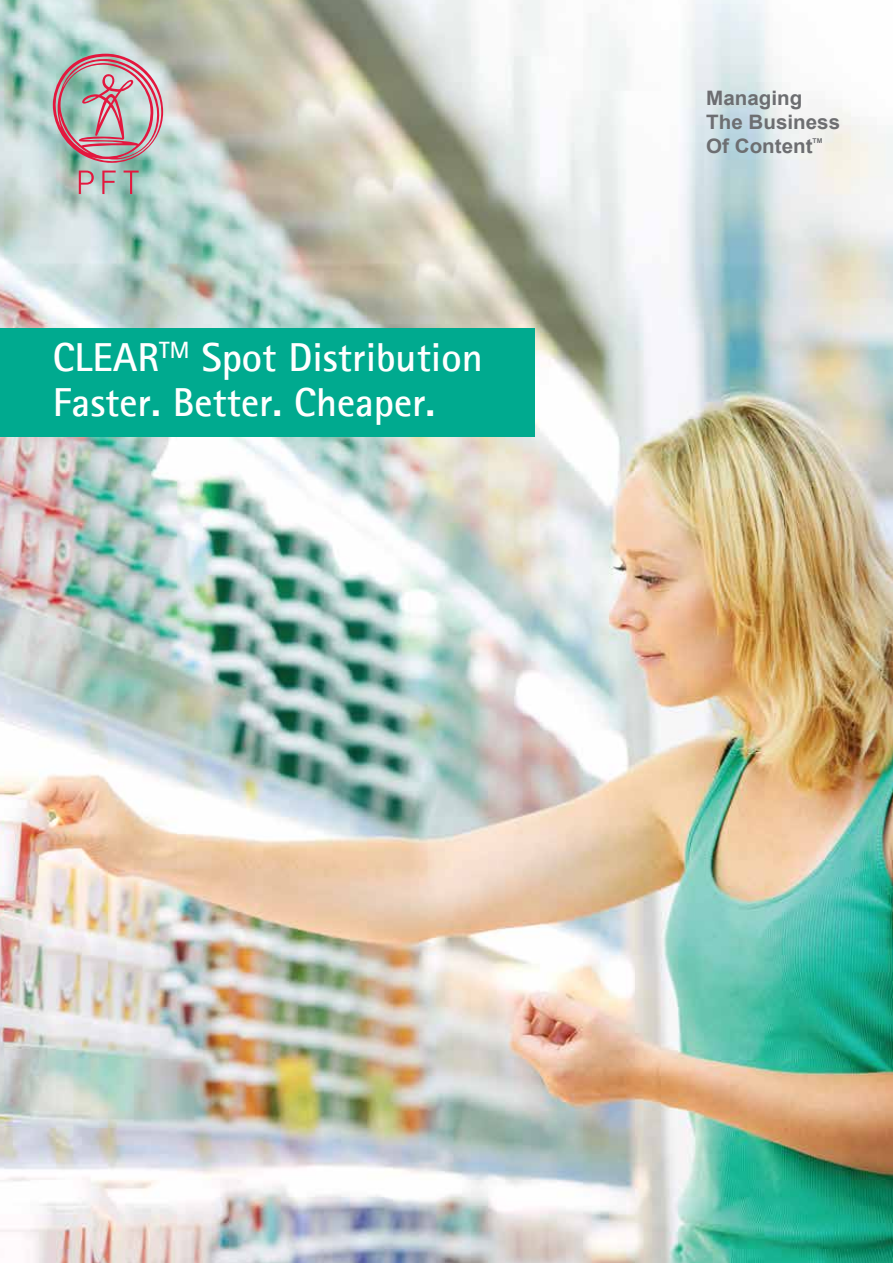
<style>
.page{position:relative;width:893px;height:1263px;background:#fff}
.page>*{position:absolute;margin:0;border:0;box-sizing:border-box;transform-origin:0 0}
.t1{font:700 40.5px/45px "Rotis Sans Serif";color:#fff}
.t2{font:700 19.95px/23.9px "Arial";color:#6d6e71}
.t3{font:700 6.6px "Arial";color:#6d6e71}
</style>
<div class="page">
<img style="left:0;top:0;width:893px;height:1263px">
<div style="left:0;top:329px;width:534px;height:108px;background:#00aa8f"></div>
<svg style="left:79px;top:171px;width:15px;height:23px"></svg>
<svg style="left:102px;top:171px;width:14px;height:23px"></svg>
<svg style="left:124px;top:171px;width:15px;height:23px"></svg>
<img style="left:53px;top:54px;width:110px;height:109px">
<p class="t1" style="left:53px;top:334px;width:431px">CLEAR<sup>TM</sup> Spot Distribution<br>Faster. Better. Cheaper.</p>
<p class="t2" style="left:706px;top:86px;width:135px">Managing<br>The Business<br>Of Content</p>
<p class="t3" style="left:813px;top:136px;width:11px">TM</p>
</div>
